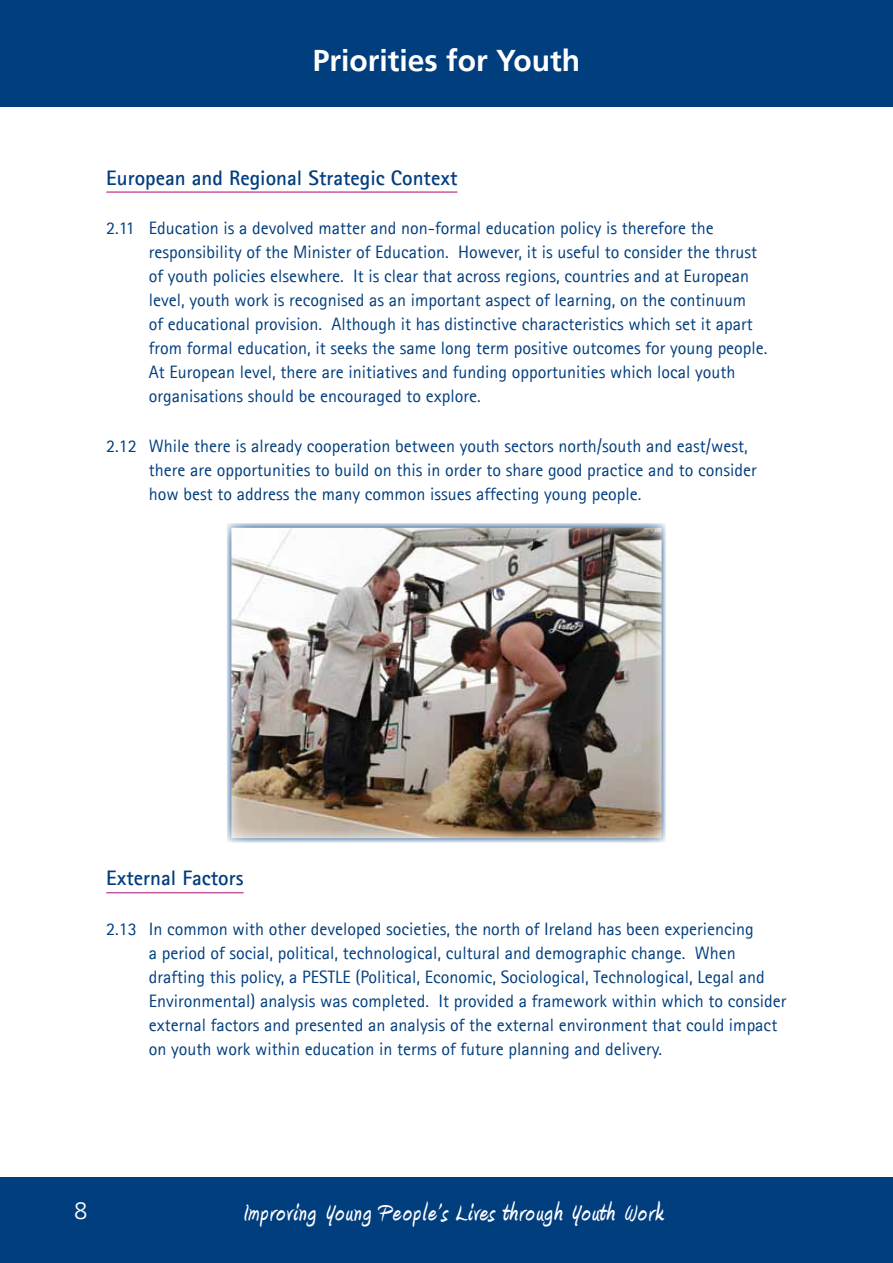
<style>
.page{position:relative;width:893px;height:1263px;background:#fff}
.page>*{position:absolute;margin:0;border:0;box-sizing:border-box;transform-origin:0 0}
.t1{font:700 30px "Amienne";letter-spacing:.05em;color:#fff}
.t2{font:700 30px "Frutiger CE";color:#fff}
.t3{font:300 24px "Frutiger CE";color:#fff}
.Para_Heading{font:700 21px "Agfa Rotis Sans Serif";color:#003e7e}
.Para_-_Numbered{font:18px/24px "Agfa Rotis Sans Serif";color:#003e7e}
</style>
<div class="page">
<div style="left:0;top:0;width:893px;height:106px;background:#003e7e"></div>
<div style="left:0;top:1178px;width:893px;height:85px;background:#003e7e"></div>
<hr style="left:106px;top:191px;width:351px;height:2px;background:#c859a1">
<hr style="left:106px;top:892px;width:138px;height:1px;background:#c859a1">
<img style="left:233px;top:529px;width:427px;height:308px">
<h1 class="t2" style="left:313px;top:42px;width:269px">Priorities for Youth</h1>
<p class="Para_Heading" style="left:106px;top:164px;width:353px">European and Regional Strategic Context</p>
<p class="Para_-_Numbered" style="left:149px;top:216px;width:620px;text-indent:-43px">2.11 Education is a devolved matter and non-formal education policy is therefore the responsibility of the Minister of Education. However, it is useful to consider the thrust of youth policies elsewhere. It is clear that across regions, countries and at European level, youth work is recognised as an important aspect of learning, on the continuum<br>of educational provision. Although it has distinctive characteristics which set it apart from formal education, it seeks the same long term positive outcomes for young people.<br>At European level, there are initiatives and funding opportunities which local youth organisations should be encouraged to explore.</p>
<p class="Para_-_Numbered" style="left:149px;top:433px;width:610px;text-indent:-43px">2.12 While there is already cooperation between youth sectors north/south and east/west, there are opportunities to build on this in order to share good practice and to consider how best to address the many common issues affecting young people.</p>
<p class="Para_Heading" style="left:106px;top:865px;width:139px">External Factors</p>
<p class="Para_-_Numbered" style="left:149px;top:916px;width:639px;text-indent:-43px">2.13 In common with other developed societies, the north of Ireland has been experiencing<br>a period of social, political, technological, cultural and demographic change. When drafting this policy, a PESTLE (Political, Economic, Sociological, Technological, Legal and Environmental) analysis was completed. It provided a framework within which to consider external factors and presented an analysis of the external environment that could impact on youth work within education in terms of future planning and delivery.</p>
<h2 class="t3" style="left:74px;top:1196px;width:15px">8</h2>
<h1 class="t1" style="left:243px;top:1199px;width:421px">Improving Young People’s Lives through Youth Work</h1>
</div>
